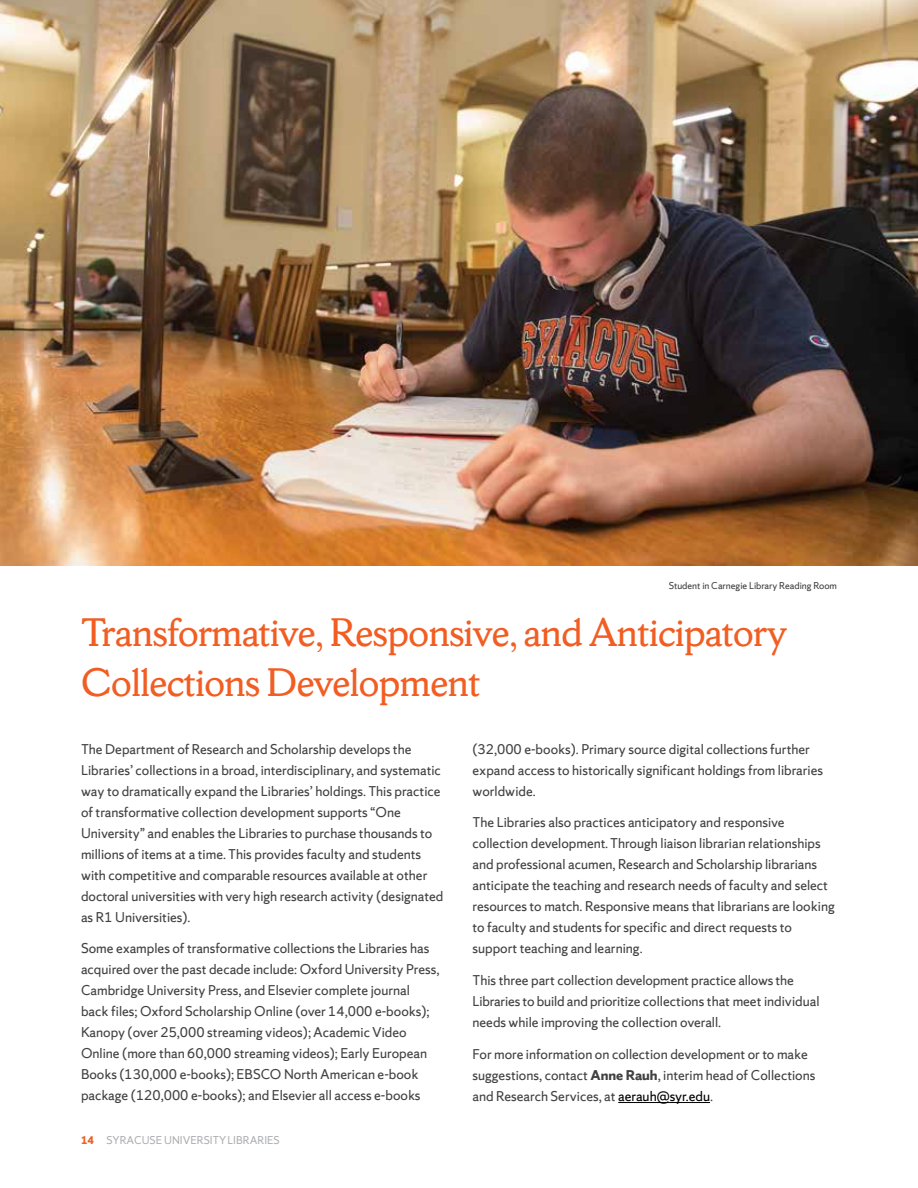
<style>
.page{position:relative;width:918px;height:1188px;background:#fff}
.page>*{position:absolute;margin:0;border:0;box-sizing:border-box;transform-origin:0 0}
.Header__Serif__-_H1{font:42px/50.4px "Sherman Serif";letter-spacing:-.01em;color:#f15d22}
.body{font:15px/21px "Sherman Sans";color:#414042}
.t1{font:12px "Sherman Sans";color:#acaeb1}
.credit_line{font:10.5px "Sherman Sans";color:#414042}
.s1{font-weight:700;color:#f15d22}
.s2{font-weight:700}
.s3{color:#000}
</style>
<div class="page">
<hr style="left:618px;top:1102px;width:92px;height:1px;background:#000">
<img style="left:0;top:0;width:918px;height:566px">
<p class="credit_line" style="left:669px;top:579px;width:170px">Student in Carnegie Library Reading Room</p>
<h1 class="Header__Serif__-_H1" style="left:81px;top:606px;width:708px">Transformative, Responsive, and Anticipatory<br>Collections Development</h1>
<p class="body" style="left:81px;top:738px;width:364px">The Department of Research and Scholarship develops the Libraries’ collections in a broad, interdisciplinary, and systematic way to dramatically expand the Libraries’ holdings. This practice of transformative collection development supports “One University” and enables the Libraries to purchase thousands to millions of items at a time. This provides faculty and students with competitive and comparable resources available at other doctoral universities with very high research activity (designated as R1 Universities).</p>
<p class="body" style="left:81px;top:938px;width:360px">Some examples of transformative collections the Libraries has acquired over the past decade include: Oxford University Press, Cambridge University Press, and Elsevier complete journal back files; Oxford Scholarship Online (over 14,000 e-books); Kanopy (over 25,000 streaming videos); Academic Video Online (more than 60,000 streaming videos); Early European Books (130,000 e-books); EBSCO North American e-book package (120,000 e-books); and Elsevier all access e-books</p>
<p class="t1" style="left:81px;top:1133px;width:200px"><span class="s1">14</span> SYRACUSE UNIVERSITY LIBRARIES</p>
<p class="body" style="left:472px;top:738px;width:352px">(32,000 e-books). Primary source digital collections further expand access to historically significant holdings from libraries worldwide.</p>
<p class="body" style="left:472px;top:812px;width:364px">The Libraries also practices anticipatory and responsive collection development. Through liaison librarian relationships and professional acumen, Research and Scholarship librarians anticipate the teaching and research needs of faculty and select resources to match. Responsive means that librarians are looking to faculty and students for specific and direct requests to support teaching and learning.</p>
<p class="body" style="left:472px;top:970px;width:349px">This three part collection development practice allows the<br>Libraries to build and prioritize collections that meet individual needs while improving the collection overall.</p>
<p class="body" style="left:472px;top:1044px;width:344px">For more information on collection development or to make suggestions, contact <span class="s2">Anne Rauh</span>, interim head of Collections and Research Services, at <span class="s3">aerauh@syr.edu</span>.</p>
</div>
